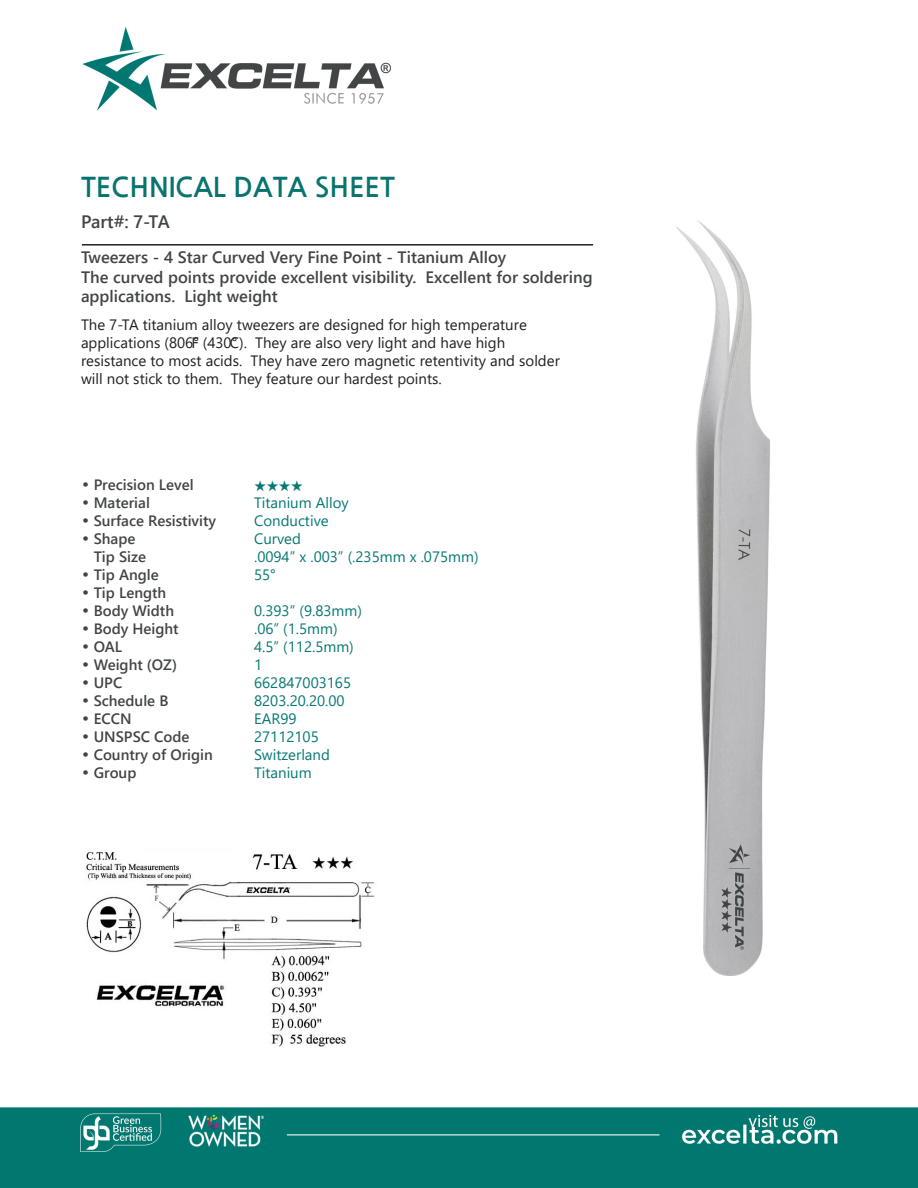
<style>
.page{position:relative;width:918px;height:1188px;background:#fff}
.page>*{position:absolute;margin:0;border:0;box-sizing:border-box;transform-origin:0 0}
.t1{font:700 27px "Nanum Gothic";color:#08746d}
.t2{font:700 18px "Yu Gothic UI";letter-spacing:-.01em;color:#414546}
.t3{font:700 16.5px/19.8px "Yu Gothic UI";color:#414546}
.t4{font:15px/18px "Yu Gothic UI";color:#231f20}
.CT_s_CTM{font:700 15px "Yu Gothic UI";color:#414546}
.CT_s_CTM-2{font:15px "Yu Gothic UI";color:#077874}
.CT_s_CTM-3{font:500 15px "ITC Zapf Dingbats";color:#077874}
.s1{font-family:"Century Gothic";font-weight:400}
</style>
<div class="page">
<img style="left:0;top:27px;width:918px;height:1161px">
<img style="left:676px;top:220px;width:97px;height:756px">
<img style="left:77px;top:847px;width:310px;height:201px">
<hr style="left:82px;top:244px;width:511px;height:2px;background:#231f20">
<p class="t1" style="left:81px;top:173px;width:315px">TECHNICAL DATA SHEET</p>
<p class="t2" style="left:81px;top:212px;width:90px">Part#: 7-TA</p>
<p class="t3" style="left:81px;top:247px;width:427px">Tweezers - 4 Star Curved Very Fine Point - Titanium Alloy</p>
<p class="t3" style="left:81px;top:267px;width:513px">The curved points provide excellent visibility. Excellent for soldering applications. Light weight</p>
<p class="t4" style="left:81px;top:313px;width:480px">The 7-TA titanium alloy tweezers are designed for high temperature applications (806°F (430°C). They are also very light and have high resistance to most acids. They have zero magnetic retentivity and solder will not stick to them. They feature our hardest points.</p>
<p class="CT_s_CTM" style="left:81px;top:476px;width:114px"><span class="s1">•</span> Precision Level</p>
<p class="CT_s_CTM-3" style="left:254px;top:479px;width:50px">★★★★</p>
<p class="CT_s_CTM" style="left:81px;top:494px;width:70px"><span class="s1">•</span> Material</p>
<p class="CT_s_CTM-2" style="left:254px;top:489px;width:96px">Titanium Alloy</p>
<p class="CT_s_CTM" style="left:81px;top:512px;width:137px"><span class="s1">•</span> Surface Resistivity</p>
<p class="CT_s_CTM-2" style="left:254px;top:507px;width:76px">Conductive</p>
<p class="CT_s_CTM" style="left:81px;top:530px;width:56px"><span class="s1">•</span> Shape</p>
<p class="CT_s_CTM-2" style="left:254px;top:525px;width:48px">Curved</p>
<p class="CT_s_CTM" style="left:94px;top:548px;width:54px">Tip Size</p>
<p class="CT_s_CTM-2" style="left:254px;top:543px;width:226px">.0094” x .003” (.235mm x .075mm)</p>
<p class="CT_s_CTM" style="left:81px;top:566px;width:79px"><span class="s1">•</span> Tip Angle</p>
<p class="CT_s_CTM-2" style="left:254px;top:561px;width:23px">55°</p>
<p class="CT_s_CTM" style="left:81px;top:584px;width:87px"><span class="s1">•</span> Tip Length</p>
<p class="CT_s_CTM" style="left:81px;top:602px;width:95px"><span class="s1">•</span> Body Width</p>
<p class="CT_s_CTM-2" style="left:254px;top:597px;width:109px">0.393” (9.83mm)</p>
<p class="CT_s_CTM" style="left:81px;top:620px;width:99px"><span class="s1">•</span> Body Height</p>
<p class="CT_s_CTM-2" style="left:254px;top:615px;width:85px">.06” (1.5mm)</p>
<p class="CT_s_CTM" style="left:81px;top:638px;width:43px"><span class="s1">•</span> OAL</p>
<p class="CT_s_CTM-2" style="left:254px;top:633px;width:101px">4.5” (112.5mm)</p>
<p class="CT_s_CTM" style="left:81px;top:656px;width:98px"><span class="s1">•</span> Weight (OZ)</p>
<p class="CT_s_CTM-2" style="left:254px;top:651px;width:10px">1</p>
<p class="CT_s_CTM" style="left:81px;top:674px;width:43px"><span class="s1">•</span> UPC</p>
<p class="CT_s_CTM-2" style="left:254px;top:669px;width:99px">662847003165</p>
<p class="CT_s_CTM" style="left:81px;top:692px;width:89px"><span class="s1">•</span> Schedule B</p>
<p class="CT_s_CTM-2" style="left:254px;top:687px;width:92px">8203.20.20.00</p>
<p class="CT_s_CTM" style="left:81px;top:710px;width:52px"><span class="s1">•</span> ECCN</p>
<p class="CT_s_CTM-2" style="left:254px;top:705px;width:44px">EAR99</p>
<p class="CT_s_CTM" style="left:81px;top:728px;width:110px"><span class="s1">•</span> UNSPSC Code</p>
<p class="CT_s_CTM-2" style="left:254px;top:723px;width:66px">27112105</p>
<p class="CT_s_CTM" style="left:81px;top:746px;width:133px"><span class="s1">•</span> Country of Origin</p>
<p class="CT_s_CTM-2" style="left:254px;top:741px;width:77px">Switzerland</p>
<p class="CT_s_CTM" style="left:81px;top:764px;width:57px"><span class="s1">•</span> Group</p>
<p class="CT_s_CTM-2" style="left:254px;top:759px;width:59px">Titanium</p>
</div>
